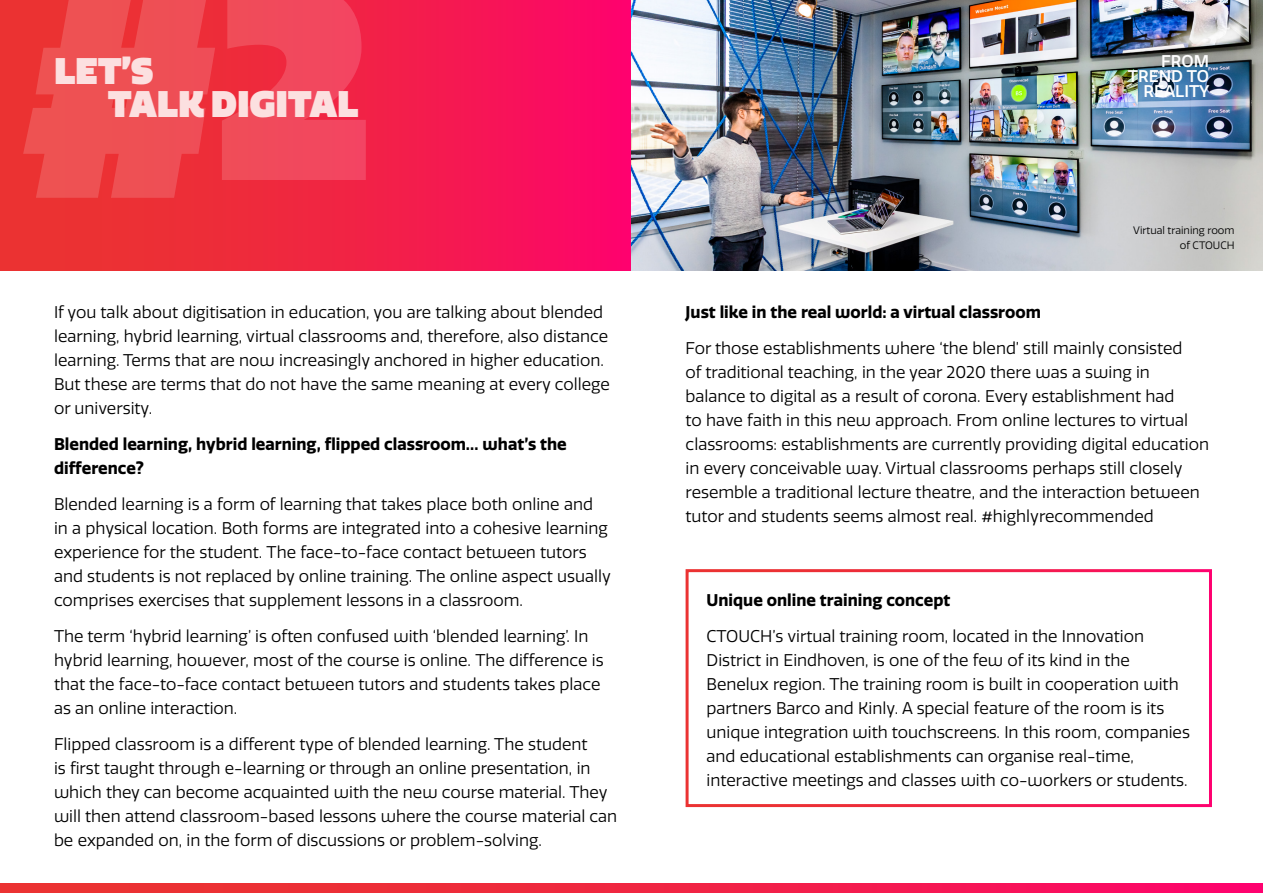
<style>
.page{position:relative;width:1263px;height:893px;background:#fff}
.page>*{position:absolute;margin:0;border:0;box-sizing:border-box;transform-origin:0 0}
.t1{font:900 270px "Quatro";color:#fff}
.t2{font:900 36px/33px "Quatro";color:#fce0e0}
.t3{font:16.5px/24px "Quatro";color:#000}
.t4{font:700 16.5px/24px "Quatro";color:#000}
.t5{font:500 16.5px/15px "Quatro";color:#fff;text-align:right}
.t6{font:10.5px/15px "Quatro";color:#000;text-align:right}
</style>
<div class="page">
<div style="left:0;top:0;width:631px;height:270px;background:linear-gradient(to right,#e83a28,#fb0965)"></div>
<img style="left:631px;top:0;width:632px;height:270px">
<div style="left:686px;top:569px;width:526px;height:238px;border:3px solid #fff"></div>
<svg style="left:0;top:884px;width:1263px;height:9px;background:#f12146"></svg>
<h1 class="t1" style="left:16px;top:-88px;width:358px">#2</h1>
<h2 class="t2" style="left:108px;top:54px;width:252px;text-indent:-54px">LET’S<br>TALK DIGITAL</h2>
<p class="t3" style="left:54px;top:300px;width:557px">If you talk about digitisation in education, you are talking about blended learning, hybrid learning, virtual classrooms and, therefore, also distance learning. Terms that are now increasingly anchored in higher education.<br>But these are terms that do not have the same meaning at every college or university.</p>
<p class="t4" style="left:54px;top:432px;width:514px">Blended learning, hybrid learning, flipped classroom… what’s the difference?</p>
<p class="t3" style="left:54px;top:493px;width:558px">Blended learning is a form of learning that takes place both online and in a physical location. Both forms are integrated into a cohesive learning experience for the student. The face-to-face contact between tutors and students is not replaced by online training. The online aspect usually comprises exercises that supplement lessons in a classroom.</p>
<p class="t3" style="left:54px;top:625px;width:551px">The term ‘hybrid learning’ is often confused with ‘blended learning’. In hybrid learning, however, most of the course is online. The difference is that the face-to-face contact between tutors and students takes place as an online interaction.</p>
<p class="t3" style="left:54px;top:733px;width:565px">Flipped classroom is a different type of blended learning. The student<br>is first taught through e-learning or through an online presentation, in which they can become acquainted with the new course material. They will then attend classroom-based lessons where the course material can be expanded on, in the form of discussions or problem-solving.</p>
<p class="t5" style="left:1128px;top:54px;width:83px">FROM<br>TREND TO<br>REALITY</p>
<p class="t6" style="left:1133px;top:223px;width:103px">Virtual training room of CTOUCH</p>
<p class="t4" style="left:686px;top:300px;width:357px">Just like in the real world: a virtual classroom</p>
<p class="t3" style="left:686px;top:337px;width:525px">For those establishments where ‘the blend’ still mainly consisted<br>of traditional teaching, in the year 2020 there was a swing in balance to digital as a result of corona. Every establishment had<br>to have faith in this new approach. From online lectures to virtual classrooms: establishments are currently providing digital education in every conceivable way. Virtual classrooms perhaps still closely resemble a traditional lecture theatre, and the interaction between tutor and students seems almost real. #highlyrecommended</p>
<p class="t4" style="left:707px;top:589px;width:245px">Unique online training concept</p>
<p class="t3" style="left:707px;top:625px;width:485px">CTOUCH’s virtual training room, located in the Innovation District in Eindhoven, is one of the few of its kind in the Benelux region. The training room is built in cooperation with partners Barco and Kinly. A special feature of the room is its unique integration with touchscreens. In this room, companies and educational establishments can organise real-time, interactive meetings and classes with co-workers or students.</p>
</div>
